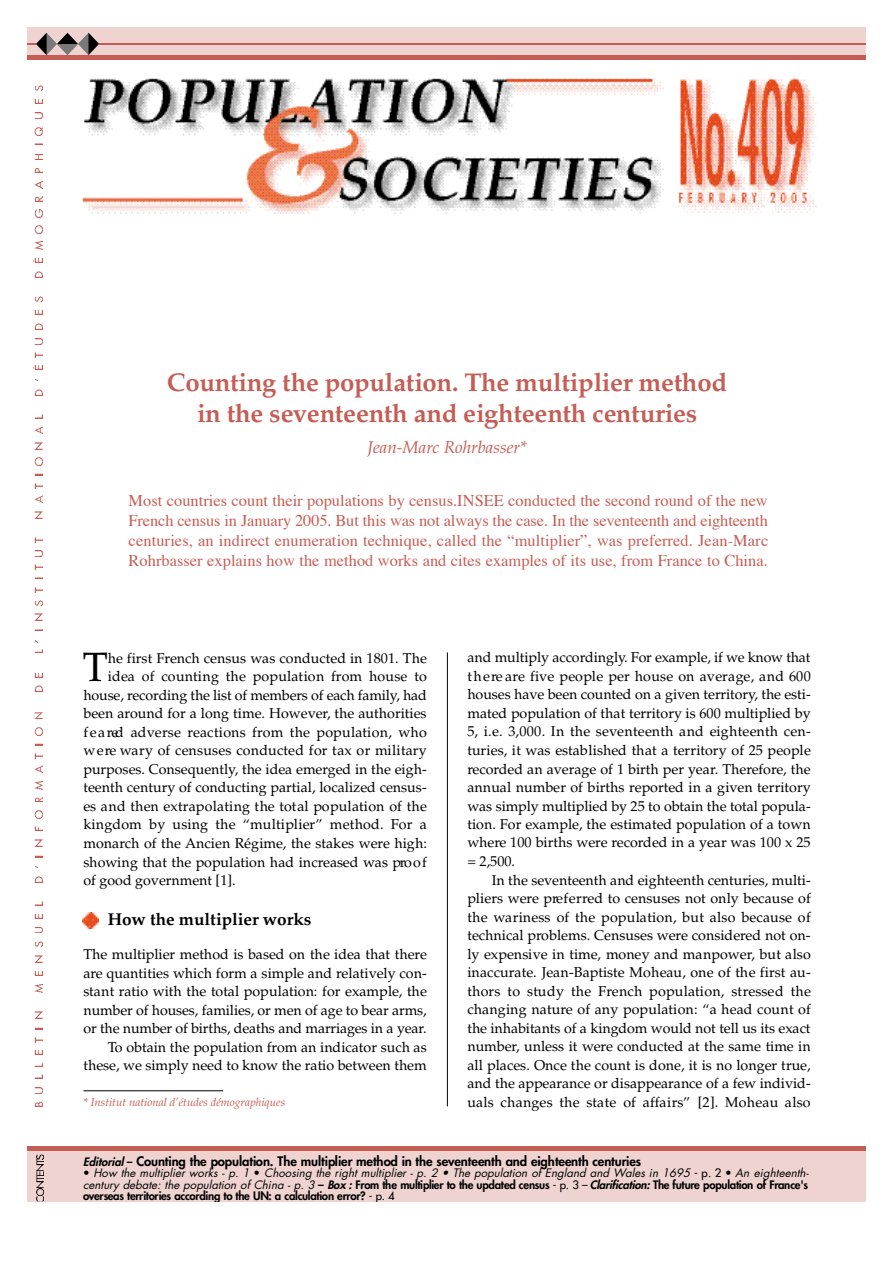
<style>
.page{position:relative;width:893px;height:1263px;background:#fff}
.page>*{position:absolute;margin:0;border:0;box-sizing:border-box;transform-origin:0 0}
.t1{font:40.95px "Palatino";color:#000}
.t2{font:700 25.65px/31.5px "Palatino";letter-spacing:-.01em;color:#c55d54;text-align:center}
.t3{font:700 17.1px "Palatino";color:#000}
.t4{font:italic 17.1px "Palatino";color:#c55d54}
.t5{font:16.35px/20px "Times";color:#c55d54;text-align:justify}
.t6{font:14.25px/18.5px "Palatino";color:#000;text-align:justify}
.t7{font:14.25px "Palatino";letter-spacing:.02em;color:#000}
.t8{font:800 12.75px "Futura";color:#000}
.t9{font:italic 11.4px/11.4px "Futura";letter-spacing:.005em;color:#000;text-align:justify}
.t10{font:italic 11.4px "Palatino";color:#c55d54}
.s1{font-style:italic;font-size:11.4px}
.s2{font-size:11.4px}
.s3{font-style:normal}
.s4{font-weight:800;font-style:normal}
.s5{font-weight:800}
</style>
<div class="page">
<img style="left:82px;top:913px;width:16px;height:16px">
<div style="left:27px;top:27px;width:838px;height:31px;background:#eed3d0"></div>
<hr style="left:27px;top:43px;width:838px;height:1px;background:#c55d54">
<img style="left:84px;top:78px;width:580px;height:101px">
<img style="left:82px;top:179px;width:582px;height:35px">
<hr style="left:27px;top:56px;width:838px;height:4px;background:#c55d54">
<hr style="left:447px;top:653px;width:1px;height:453px;background:#000">
<svg style="left:34px;top:1102px;width:8px;height:4px"></svg>
<svg style="left:34px;top:1063px;width:8px;height:4px"></svg>
<svg style="left:34px;top:1051px;width:8px;height:4px"></svg>
<svg style="left:34px;top:1038px;width:8px;height:4px"></svg>
<svg style="left:34px;top:1012px;width:9px;height:7px"></svg>
<svg style="left:34px;top:984px;width:8px;height:8px"></svg>
<svg style="left:34px;top:971px;width:8px;height:4px"></svg>
<svg style="left:34px;top:956px;width:9px;height:6px"></svg>
<svg style="left:34px;top:942px;width:8px;height:5px"></svg>
<svg style="left:34px;top:927px;width:8px;height:6px"></svg>
<svg style="left:34px;top:914px;width:8px;height:5px"></svg>
<svg style="left:34px;top:876px;width:8px;height:6px"></svg>
<svg style="left:34px;top:840px;width:9px;height:7px"></svg>
<svg style="left:34px;top:827px;width:8px;height:4px"></svg>
<svg style="left:34px;top:811px;width:8px;height:7px"></svg>
<svg style="left:34px;top:797px;width:8px;height:5px"></svg>
<svg style="left:34px;top:781px;width:8px;height:8px"></svg>
<svg style="left:34px;top:766px;width:8px;height:7px"></svg>
<svg style="left:34px;top:754px;width:8px;height:5px"></svg>
<svg style="left:34px;top:727px;width:8px;height:8px"></svg>
<svg style="left:34px;top:712px;width:9px;height:7px"></svg>
<svg style="left:34px;top:686px;width:8px;height:6px"></svg>
<svg style="left:34px;top:673px;width:8px;height:4px"></svg>
<svg style="left:34px;top:649px;width:8px;height:4px"></svg>
<svg style="left:34px;top:614px;width:9px;height:7px"></svg>
<svg style="left:34px;top:600px;width:8px;height:5px"></svg>
<svg style="left:34px;top:588px;width:8px;height:4px"></svg>
<svg style="left:34px;top:565px;width:8px;height:4px"></svg>
<svg style="left:34px;top:538px;width:8px;height:4px"></svg>
<svg style="left:34px;top:511px;width:9px;height:7px"></svg>
<svg style="left:34px;top:496px;width:8px;height:7px"></svg>
<svg style="left:34px;top:484px;width:8px;height:5px"></svg>
<svg style="left:34px;top:458px;width:8px;height:7px"></svg>
<svg style="left:34px;top:442px;width:9px;height:7px"></svg>
<svg style="left:34px;top:427px;width:8px;height:7px"></svg>
<svg style="left:34px;top:389px;width:8px;height:6px"></svg>
<svg style="left:32px;top:366px;width:10px;height:4px"></svg>
<svg style="left:34px;top:353px;width:8px;height:4px"></svg>
<svg style="left:34px;top:323px;width:8px;height:6px"></svg>
<svg style="left:34px;top:311px;width:8px;height:4px"></svg>
<svg style="left:34px;top:297px;width:8px;height:5px"></svg>
<svg style="left:34px;top:271px;width:8px;height:6px"></svg>
<svg style="left:32px;top:259px;width:10px;height:4px"></svg>
<svg style="left:34px;top:242px;width:8px;height:8px"></svg>
<svg style="left:34px;top:225px;width:8px;height:8px"></svg>
<svg style="left:34px;top:210px;width:8px;height:7px"></svg>
<svg style="left:34px;top:196px;width:8px;height:5px"></svg>
<svg style="left:34px;top:181px;width:8px;height:7px"></svg>
<svg style="left:34px;top:169px;width:8px;height:4px"></svg>
<svg style="left:34px;top:154px;width:8px;height:6px"></svg>
<svg style="left:34px;top:127px;width:9px;height:8px"></svg>
<svg style="left:34px;top:100px;width:8px;height:4px"></svg>
<svg style="left:34px;top:86px;width:8px;height:5px"></svg>
<hr style="left:83px;top:1091px;width:140px;height:1px;background:#000">
<div style="left:27px;top:1148px;width:838px;height:53px;background:#eed3d0"></div>
<hr style="left:27px;top:1146px;width:838px;height:4px;background:#c55d54">
<svg style="left:36px;top:1155px;width:8px;height:46px"></svg>
<img style="left:37px;top:32px;width:61px;height:22px">
<img style="left:677px;top:78px;width:140px;height:135px">
<h2 class="t2" style="left:167px;top:366px;width:561px">Counting the population. The multiplier method in the seventeenth and eighteenth centuries</h2>
<p class="t4" style="left:367px;top:441px;width:161px">Jean-Marc Rohrbasser*</p>
<p class="t5" style="left:129px;top:492px;width:641px">Most countries count their populations by census.INSEE conducted the second round of the new French census in January 2005. But this was not always the case. In the seventeenth and eighteenth centuries, an indirect enumeration technique, called the “multiplier”, was preferred. Jean-Marc Rohrbasser explains how the method works and cites examples of its use, from France to China.</p>
<h1 class="t1" style="left:83px;top:643px;width:27px">T</h1>
<p class="t6" style="left:108px;top:649px;width:320px">he first French census was conducted in 1801. The</p>
<p class="t6" style="left:108px;top:667px;width:320px">idea of counting the population from house to</p>
<p class="t6" style="left:83px;top:686px;width:345px">house, recording the list of members of each family, had</p>
<p class="t6" style="left:83px;top:704px;width:344px">been around for a long time. However, the authorities</p>
<p class="t6" style="left:83px;top:723px;width:345px">f e a red adverse reactions from the population, who</p>
<p class="t6" style="left:83px;top:741px;width:345px">w e re wary of censuses conducted for tax or military</p>
<p class="t6" style="left:83px;top:760px;width:345px">purposes. Consequently, the idea emerged in the eigh-</p>
<p class="t6" style="left:83px;top:778px;width:345px">teenth century of conducting partial, localized census-</p>
<p class="t6" style="left:83px;top:797px;width:345px">es and then extrapolating the total population of the</p>
<p class="t7" style="left:83px;top:816px;width:345px">kingdom by using the “multiplier” method. For a</p>
<p class="t6" style="left:83px;top:834px;width:345px">m o n a rch of the Ancien Régime, the stakes were high:</p>
<p class="t6" style="left:83px;top:852px;width:345px">showing that the population had increased was pro o f</p>
<p class="t6" style="left:83px;top:871px;width:154px">of good government [1].</p>
<p class="t3" style="left:108px;top:909px;width:205px">How the multiplier works</p>
<p class="t6" style="left:83px;top:945px;width:345px;text-align:right">The multiplier method is based on the idea that there are quantities which form a simple and relatively con&shy;stant ratio with the total population: for example, the number of houses, families, or men of age to bear arms, or the number of births, deaths and marriages in a year.<br>To obtain the population from an indicator such as these, we simply need to know the ratio between them</p>
<p class="t10" style="left:83px;top:1098px;width:203px">* Institut national d’études démographiques</p>
<p class="t6" style="left:467px;top:648px;width:345px">and multiply accordingly. For example, if we know that t h e re are five people per house on average, and 600 houses have been counted on a given territory, the esti&shy;mated population of that territory is 600 multiplied by 5, i.e. 3,000. In the seventeenth and eighteenth cen&shy;turies, it was established that a territory of 25 people recorded an average of 1 birth per year. Therefore, the annual number of births reported in a given territory was simply multiplied by 25 to obtain the total popula&shy;tion. For example, the estimated population of a town where 100 births were recorded in a year was 100 x 25 = 2,500.</p>
<p class="t6" style="left:467px;top:871px;width:345px;text-indent:24px">In the seventeenth and eighteenth centuries, multi&shy;pliers were pre f e r red to censuses not only because of the wariness of the population, but also because of technical problems. Censuses were considered not on&shy;ly expensive in time, money and manpower, but also inaccurate. Jean-Baptiste Moheau, one of the first au&shy;thors to study the French population, stressed the changing nature of any population: “a head count of the inhabitants of a kingdom would not tell us its exact n u m b e r, unless it were conducted at the same time in all places. Once the count is done, it is no longer true, and the appearance or disappearance of a few individ&shy;uals changes the state of affairs” [2]. Moheau also</p>
<p class="t8" style="left:83px;top:1155px;width:559px"><span class="s1">Editorial</span> <span class="s2">–</span> Counting the population. The multiplier method in the seventeenth and eighteenth centuries</p>
<p class="t9" style="left:83px;top:1168px;width:727px"><span class="s3">•</span> How the multiplier works - p. 1 <span class="s3">•</span> Choosing the right multiplier - p. 2 • The population of England and Wales in 1695 <span class="s3">- p. 2 •</span> An eighteenth&shy;century debate: the population of China - p. 3 <span class="s4">–</span> <span class="s5">Box :</span> <span class="s4">F rom the multiplier to the updated census</span> <span class="s3">- p. 3 –</span> <span class="s5">C la rifica tio n :</span> <span class="s4">The future population of France's overseas territories according to the UN: a calculation erro r?</span> <span class="s3">- p. 4</span></p>
</div>
